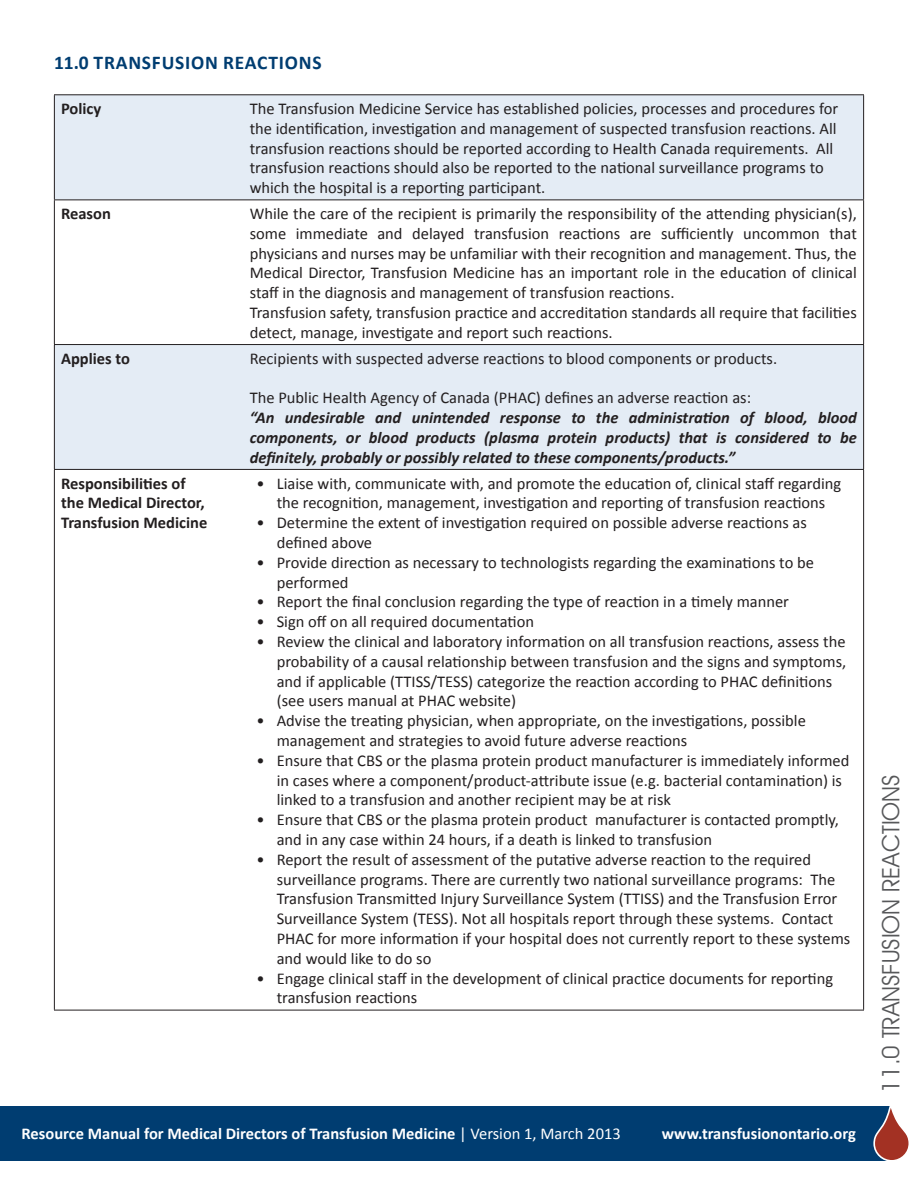
<style>
.page{position:relative;width:918px;height:1188px;background:#fff}
.page>*{position:absolute;margin:0;border:0;box-sizing:border-box;transform-origin:0 0}
.Subtitles{font:24px "Avant Garde IT Cby BT";color:#57585a}
.t1{font:700 19.5px "Calibri";letter-spacing:.04em;color:#003d71}
.t2{font:16.5px/19.8px "Calibri";color:#231f20}
.t3{font:italic 700 16.5px/19.8px "Calibri";color:#231f20;text-align:justify}
.t4{font:700 16.5px "Calibri";color:#fff}
.t5{font:700 16.5px/19.8px "Calibri";color:#231f20}
.s1{font-weight:400}
</style>
<div class="page">
<div style="left:0;top:1106px;width:889px;height:55px;background:#003d71"></div>
<svg style="left:874px;top:1106px;width:35px;height:55px"></svg>
<svg style="left:55px;top:95px;width:808px;height:374px;fill:#e4ecf5"></svg>
<hr style="left:243px;top:94px;width:621px;height:1px;background:#231f20">
<hr style="left:54px;top:200px;width:189px;height:1px;background:#231f20">
<hr style="left:243px;top:200px;width:621px;height:1px;background:#231f20">
<hr style="left:54px;top:344px;width:189px;height:1px;background:#231f20">
<hr style="left:243px;top:344px;width:621px;height:1px;background:#231f20">
<hr style="left:54px;top:469px;width:189px;height:1px;background:#231f20">
<hr style="left:243px;top:469px;width:621px;height:1px;background:#231f20">
<hr style="left:54px;top:1010px;width:189px;height:1px;background:#231f20">
<hr style="left:243px;top:1010px;width:621px;height:1px;background:#231f20">
<hr style="left:863px;top:95px;width:1px;height:105px;background:#231f20">
<hr style="left:863px;top:200px;width:1px;height:144px;background:#231f20">
<hr style="left:863px;top:345px;width:1px;height:124px;background:#231f20">
<hr style="left:863px;top:470px;width:1px;height:540px;background:#231f20">
<hr style="left:54px;top:94px;width:189px;height:1px;background:#231f20">
<hr style="left:54px;top:95px;width:1px;height:105px;background:#231f20">
<hr style="left:54px;top:200px;width:1px;height:144px;background:#231f20">
<hr style="left:54px;top:345px;width:1px;height:124px;background:#231f20">
<hr style="left:54px;top:470px;width:1px;height:540px;background:#231f20">
<p class="t1" style="left:54px;top:50px;width:269px">11.0 TRANSFUSION REACTIONS</p>
<p class="t5" style="left:61px;top:99px;width:42px">Policy</p>
<p class="t2" style="left:250px;top:99px;width:590px">The Transfusion Medicine Service has established policies, processes and procedures for the identification, investigation and management of suspected transfusion reactions. All transfusion reactions should be reported according to Health Canada requirements. All transfusion reactions should also be reported to the national surveillance programs to which the hospital is a reporting participant.</p>
<p class="t5" style="left:61px;top:204px;width:51px">Reason</p>
<p class="t2" style="left:250px;top:204px;width:609px;text-align:justify">While the care of the recipient is primarily the responsibility of the attending physician(s), some immediate and delayed transfusion reactions are sufficiently uncommon that physicians and nurses may be unfamiliar with their recognition and management. Thus, the Medical Director, Transfusion Medicine has an important role in the education of clinical staff in the diagnosis and management of transfusion reactions.</p>
<p class="t2" style="left:250px;top:303px;width:609px">Transfusion safety, transfusion practice and accreditation standards all require that facilities detect, manage, investigate and report such reactions.</p>
<p class="t5" style="left:61px;top:348px;width:70px">Applies to</p>
<p class="t2" style="left:250px;top:348px;width:529px">Recipients with suspected adverse reactions to blood components or products.</p>
<p class="t2" style="left:250px;top:388px;width:503px">The Public Health Agency of Canada (PHAC) defines an adverse reaction as:</p>
<p class="t3" style="left:250px;top:408px;width:609px">“An undesirable and unintended response to the administration of blood, blood components, or blood products (plasma protein products) that is considered to be definitely, probably or possibly related to these components/products.”</p>
<p class="t5" style="left:61px;top:473px;width:148px">Responsibilities of the Medical Director,<br>Transfusion Medicine</p>
<p class="t2" style="left:256px;top:473px;width:586px;text-align:center">• Liaise with, communicate with, and promote the education of, clinical staff regarding the recognition, management, investigation and reporting of transfusion reactions</p>
<p class="t2" style="left:277px;top:513px;width:532px;text-indent:-20px">• Determine the extent of investigation required on possible adverse reactions as defined above</p>
<p class="t2" style="left:277px;top:552px;width:539px;text-indent:-20px">• Provide direction as necessary to technologists regarding the examinations to be performed</p>
<p class="t2" style="left:256px;top:592px;width:534px">• Report the final conclusion regarding the type of reaction in a timely manner</p>
<p class="t2" style="left:256px;top:612px;width:279px">• Sign off on all required documentation</p>
<p class="t2" style="left:277px;top:632px;width:571px;text-indent:-20px">• Review the clinical and laboratory information on all transfusion reactions, assess the probability of a causal relationship between transfusion and the signs and symptoms, and if applicable (TTISS/TESS) categorize the reaction according to PHAC definitions (see users manual at PHAC website)</p>
<p class="t2" style="left:277px;top:711px;width:531px;text-indent:-20px">• Advise the treating physician, when appropriate, on the investigations, possible management and strategies to avoid future adverse reactions</p>
<p class="t2" style="left:277px;top:750px;width:574px;text-indent:-20px">• Ensure that CBS or the plasma protein product manufacturer is immediately informed in cases where a component/product-attribute issue (e.g. bacterial contamination) is linked to a transfusion and another recipient may be at risk</p>
<p class="t2" style="left:277px;top:810px;width:564px;text-indent:-20px">• Ensure that CBS or the plasma protein product manufacturer is contacted promptly, and in any case within 24 hours, if a death is linked to transfusion</p>
<p class="t2" style="left:277px;top:849px;width:575px;text-indent:-20px">• Report the result of assessment of the putative adverse reaction to the required surveillance programs. There are currently two national surveillance programs: The Transfusion Transmitted Injury Surveillance System (TTISS) and the Transfusion Error Surveillance System (TESS). Not all hospitals report through these systems. Contact PHAC for more information if your hospital does not currently report to these systems and would like to do so</p>
<p class="t2" style="left:277px;top:968px;width:558px;text-indent:-20px">• Engage clinical staff in the development of clinical practice documents for reporting transfusion reactions</p>
<p class="t4" style="left:22px;top:1123px;width:601px">Resource Manual for Medical Directors of Transfusion Medicine <span class="s1">| Version 1, March 2013</span></p>
<p class="t4" style="left:662px;top:1123px;width:196px">www.transfusionontario.org</p>
<p class="Subtitles" style="left:877px;top:1093px;width:320px;rotate:-90deg">11.0 TRANSFUSION REACTIONS</p>
</div>
